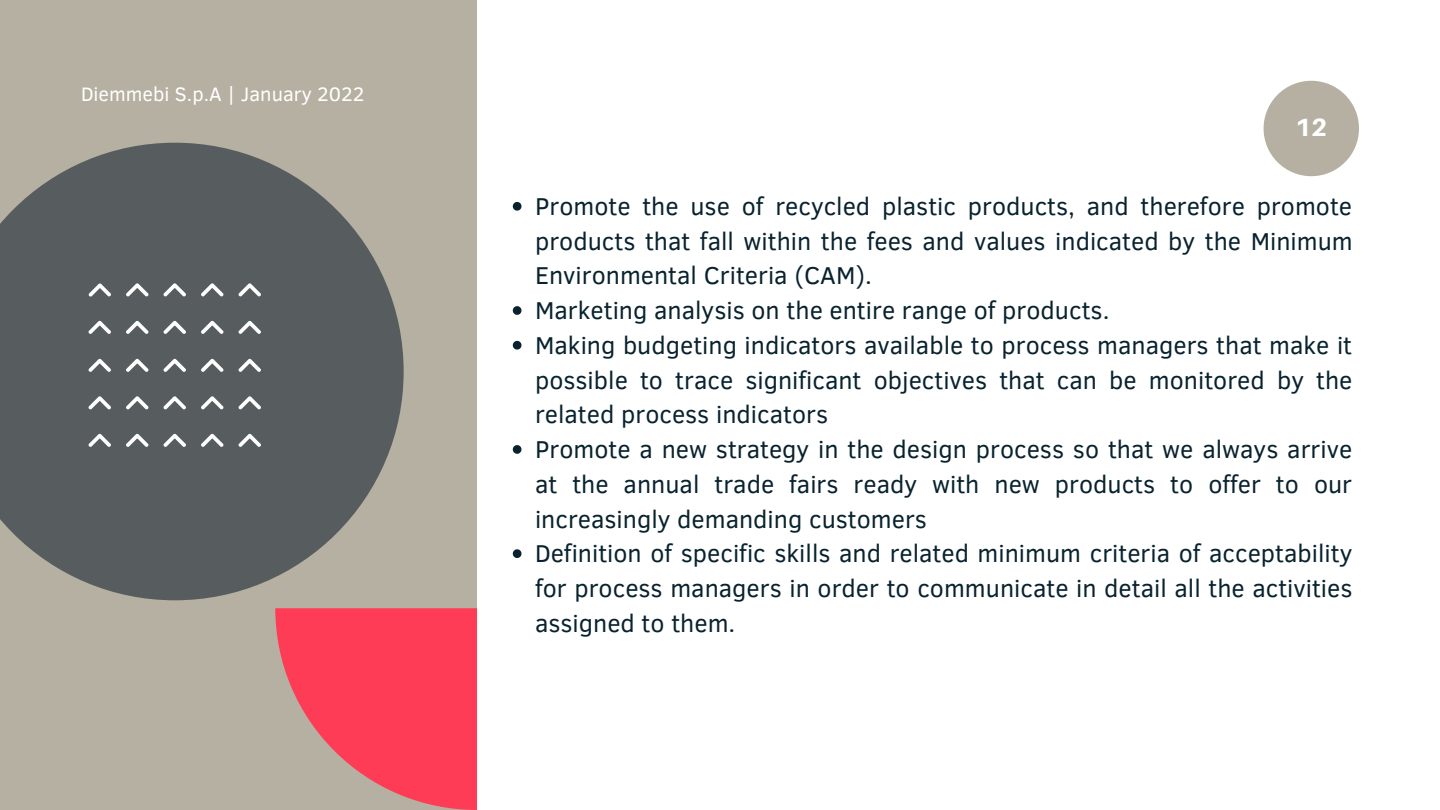
<style>
.page{position:relative;width:1440px;height:810px;background:#b5b0a1}
.page>*{position:absolute;margin:0;border:0;box-sizing:border-box;transform-origin:0 0}
.t1{font:25px/34.7px "Clear Sans";color:#08222e}
.t2{font:800 25px "Aileron";color:#fff}
.t3{font:20px "Clear Sans";color:#fff}
</style>
<div class="page">
<svg style="left:0;top:143px;width:404px;height:457px;fill:#575d5e"></svg>
<div style="left:477px;top:0;width:963px;height:810px;background:#fff"></div>
<div style="left:1264px;top:81px;width:95px;height:95px;background:#b5b0a1;border-radius:50%"></div>
<svg style="left:513px;top:202px;width:8px;height:9px"></svg>
<svg style="left:513px;top:306px;width:8px;height:9px"></svg>
<svg style="left:513px;top:341px;width:8px;height:9px"></svg>
<svg style="left:513px;top:445px;width:8px;height:9px"></svg>
<svg style="left:513px;top:549px;width:8px;height:9px"></svg>
<svg style="left:88px;top:283px;width:24px;height:15px"></svg>
<svg style="left:87px;top:321px;width:25px;height:14px"></svg>
<svg style="left:87px;top:359px;width:25px;height:14px"></svg>
<svg style="left:87px;top:396px;width:25px;height:15px"></svg>
<svg style="left:87px;top:434px;width:25px;height:14px"></svg>
<svg style="left:125px;top:283px;width:25px;height:15px"></svg>
<svg style="left:125px;top:321px;width:25px;height:14px"></svg>
<svg style="left:125px;top:359px;width:25px;height:14px"></svg>
<svg style="left:125px;top:396px;width:25px;height:15px"></svg>
<svg style="left:125px;top:434px;width:25px;height:14px"></svg>
<svg style="left:162px;top:283px;width:25px;height:15px"></svg>
<svg style="left:162px;top:321px;width:25px;height:14px"></svg>
<svg style="left:162px;top:359px;width:25px;height:14px"></svg>
<svg style="left:162px;top:396px;width:25px;height:15px"></svg>
<svg style="left:162px;top:434px;width:25px;height:14px"></svg>
<svg style="left:200px;top:283px;width:25px;height:15px"></svg>
<svg style="left:200px;top:321px;width:25px;height:14px"></svg>
<svg style="left:200px;top:359px;width:25px;height:14px"></svg>
<svg style="left:200px;top:396px;width:25px;height:15px"></svg>
<svg style="left:200px;top:434px;width:25px;height:14px"></svg>
<svg style="left:237px;top:283px;width:25px;height:15px"></svg>
<svg style="left:237px;top:321px;width:25px;height:14px"></svg>
<svg style="left:237px;top:359px;width:25px;height:14px"></svg>
<svg style="left:237px;top:396px;width:25px;height:15px"></svg>
<svg style="left:237px;top:434px;width:25px;height:14px"></svg>
<svg style="left:275px;top:608px;width:202px;height:202px"></svg>
<p class="t3" style="left:81px;top:79px;width:285px">Diemmebi S.p.A | January 2022</p>
<p class="t2" style="left:1295px;top:112px;width:34px">12</p>
<p class="t1" style="left:535px;top:188px;width:819px">Promote the use of recycled plastic products, and therefore promote products that fall within the fees and values indicated by the Minimum Environmental Criteria (CAM).<br>Marketing analysis on the entire range of products.<br>Making budgeting indicators available to process managers that make it possible to trace significant objectives that can be monitored by the related process indicators<br>Promote a new strategy in the design process so that we always arrive at the annual trade fairs ready with new products to offer to our increasingly demanding customers<br>Definition of specific skills and related minimum criteria of acceptability for process managers in order to communicate in detail all the activities assigned to them.</p>
</div>
